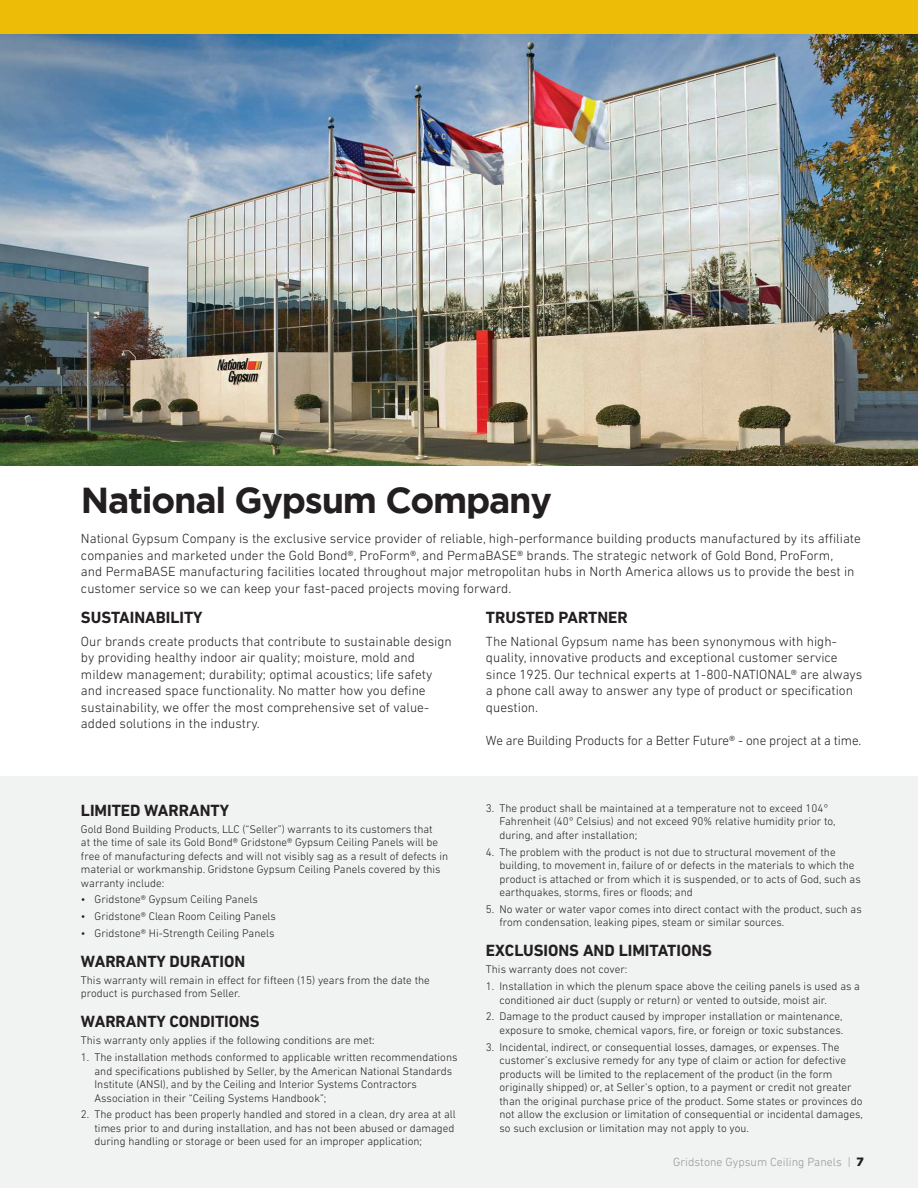
<style>
.page{position:relative;width:918px;height:1188px;background:#fff}
.page>*{position:absolute;margin:0;border:0;box-sizing:border-box;transform-origin:0 0}
.t1{font:700 36px "Gotham";letter-spacing:-.035em;color:#231f20}
.t2{font:700 16.5px "DIN Next LT Pro";color:#231f20}
.t3{font:300 13.5px/16.5px "DIN Next LT Pro";color:#231f20}
.t4{font:300 12px "DIN Next LT Pro";color:#939598}
.t5{font:300 11.25px/13.5px "DIN Next LT Pro";color:#231f20}
.s1{font-family:"Gotham";font-weight:900;color:#231f20}
</style>
<div class="page">
<div style="left:0;top:776px;width:918px;height:412px;background:#f1f2f2"></div>
<img style="left:0;top:34px;width:918px;height:432px">
<div style="left:0;top:0;width:918px;height:34px;background:#ecbc07"></div>
<h1 class="t1" style="left:81px;top:484px;width:473px">National Gypsum Company</h1>
<p class="t3" style="left:81px;top:530px;width:781px">National Gypsum Company is the exclusive service provider of reliable, high-performance building products manufactured by its affiliate companies and marketed under the Gold Bond®, ProForm®, and PermaBASE® brands. The strategic network of Gold Bond, ProForm,<br>and PermaBASE manufacturing facilities located throughout major metropolitan hubs in North America allows us to provide the best in customer service so we can keep your fast-paced projects moving forward.</p>
<h2 class="t2" style="left:81px;top:611px;width:123px">SUSTAINABILITY</h2>
<p class="t3" style="left:81px;top:634px;width:372px">Our brands create products that contribute to sustainable design by providing healthy indoor air quality; moisture, mold and mildew management; durability; optimal acoustics; life safety and increased space functionality. No matter how you define sustainability, we offer the most comprehensive set of value&shy;added solutions in the industry.</p>
<h2 class="t2" style="left:486px;top:611px;width:143px">TRUSTED PARTNER</h2>
<p class="t3" style="left:486px;top:634px;width:378px">The National Gypsum name has been synonymous with high&shy;quality, innovative products and exceptional customer service since 1925. Our technical experts at 1-800-NATIONAL® are always a phone call away to answer any type of product or specification question.</p>
<p class="t3" style="left:486px;top:733px;width:377px">We are Building Products for a Better Future® - one project at a time.</p>
<h2 class="t2" style="left:81px;top:804px;width:150px">LIMITED WARRANTY</h2>
<p class="t5" style="left:81px;top:823px;width:369px">Gold Bond Building Products, LLC (“Seller”) warrants to its customers that<br>at the time of sale its Gold Bond® Gridstone® Gypsum Ceiling Panels will be free of manufacturing defects and will not visibly sag as a result of defects in material or workmanship. Gridstone Gypsum Ceiling Panels covered by this warranty include:</p>
<p class="t5" style="left:81px;top:894px;width:178px">• Gridstone® Gypsum Ceiling Panels</p>
<p class="t5" style="left:81px;top:910px;width:197px">• Gridstone® Clean Room Ceiling Panels</p>
<p class="t5" style="left:81px;top:927px;width:195px">• Gridstone® Hi-Strength Ceiling Panels</p>
<h2 class="t2" style="left:81px;top:956px;width:166px">WARRANTY DURATION</h2>
<p class="t5" style="left:81px;top:973px;width:350px">This warranty will remain in effect for fifteen (15) years from the date the product is purchased from Seller.</p>
<h2 class="t2" style="left:81px;top:1016px;width:180px">WARRANTY CONDITIONS</h2>
<p class="t5" style="left:81px;top:1034px;width:295px">This warranty only applies if the following conditions are met:</p>
<p class="t5" style="left:94px;top:1051px;width:365px;text-indent:-13px">1. The installation methods conformed to applicable written recommendations and specifications published by Seller, by the American National Standards Institute (ANSI), and by the Ceiling and Interior Systems Contractors Association in their “Ceiling Systems Handbook”;</p>
<p class="t5" style="left:94px;top:1109px;width:363px;text-align:justify;text-indent:-13px">2. The product has been properly handled and stored in a clean, dry area at all times prior to and during installation, and has not been abused or damaged during handling or storage or been used for an improper application;</p>
<p class="t5" style="left:499px;top:802px;width:338px;text-indent:-14px">3. The product shall be maintained at a temperature not to exceed 104°<br>Fahrenheit (40° Celsius) and not exceed 90% relative humidity prior to, during, and after installation;</p>
<p class="t5" style="left:499px;top:846px;width:363px;text-indent:-14px">4. The problem with the product is not due to structural movement of the building, to movement in, failure of or defects in the materials to which the product is attached or from which it is suspended, or to acts of God, such as earthquakes, storms, fires or floods; and</p>
<p class="t5" style="left:499px;top:903px;width:364px;text-indent:-14px">5. No water or water vapor comes into direct contact with the product, such as from condensation, leaking pipes, steam or similar sources.</p>
<h2 class="t2" style="left:486px;top:945px;width:227px">EXCLUSIONS AND LIMITATIONS</h2>
<p class="t5" style="left:486px;top:963px;width:143px">This warranty does not cover:</p>
<p class="t5" style="left:499px;top:980px;width:362px;text-indent:-14px">1. Installation in which the plenum space above the ceiling panels is used as a conditioned air duct (supply or return) or vented to outside, moist air.</p>
<p class="t5" style="left:486px;top:1011px;width:359px;text-align:right">2. Damage to the product caused by improper installation or maintenance, exposure to smoke, chemical vapors, fire, or foreign or toxic substances.</p>
<p class="t5" style="left:499px;top:1041px;width:365px;text-indent:-14px">3. Incidental, indirect, or consequential losses, damages, or expenses. The customer’s exclusive remedy for any type of claim or action for defective products will be limited to the replacement of the product (in the form originally shipped) or, at Seller’s option, to a payment or credit not greater than the original purchase price of the product. Some states or provinces do not allow the exclusion or limitation of consequential or incidental damages, so such exclusion or limitation may not apply to you.</p>
<p class="t4" style="left:673px;top:1157px;width:192px">Gridstone Gypsum Ceiling Panels | <span class="s1">7</span></p>
</div>
